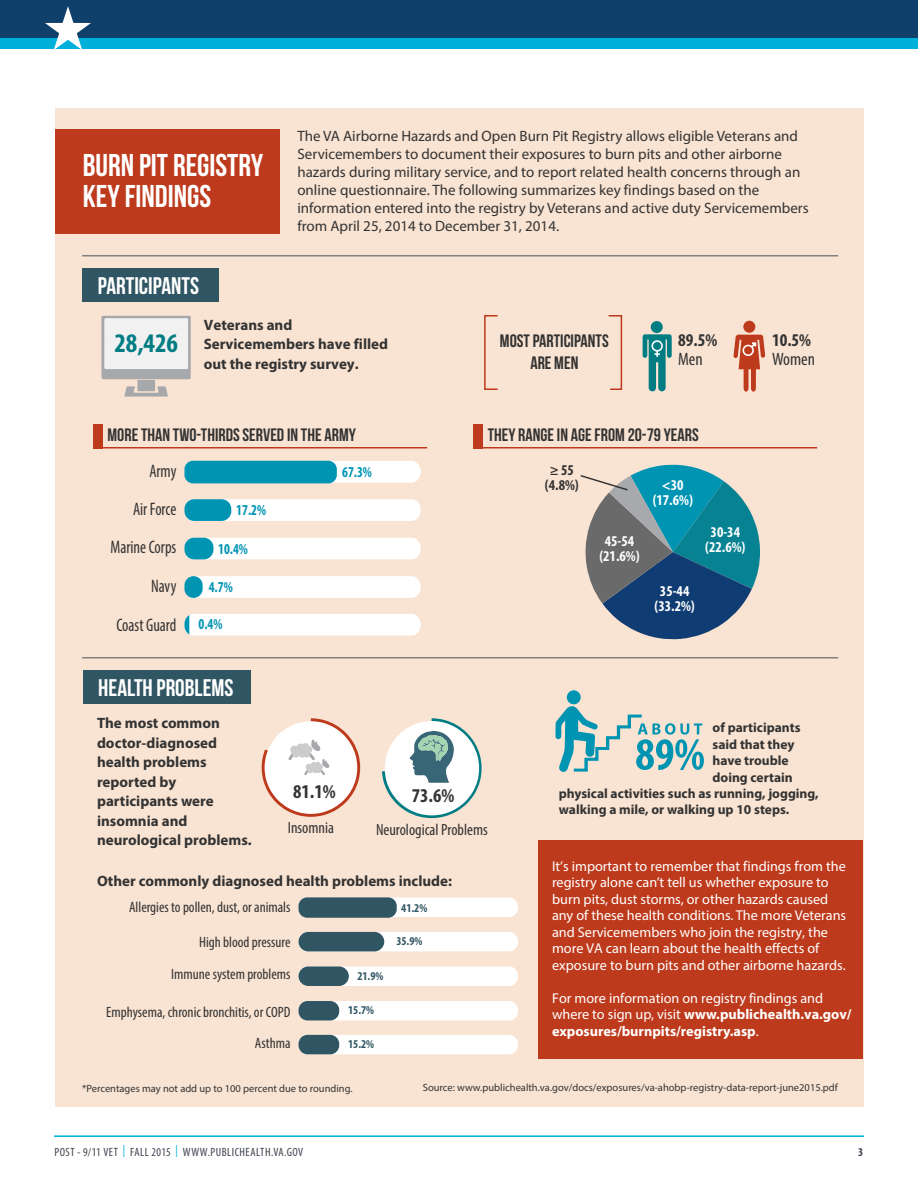
<style>
.page{position:relative;width:918px;height:1188px;background:#fff}
.page>*{position:absolute;margin:0;border:0;box-sizing:border-box;transform-origin:0 0}
.t1{font:31.5px/31.5px "Bebas Neue";color:#fff}
.t2{font:700 condensed 27px "Myriad Pro";color:#007d83}
.t3{font:24px "Bebas Neue";color:#fff}
.t4{font:700 condensed 19.65px "Myriad Pro";color:#333}
.t5{font:condensed 18.15px/38.5px "Myriad Pro";color:#333;text-align:right;scale:.91 1}
.t6{font:18px/21.6px "Bebas Neue";color:#333;text-align:center}
.t7{font:700 condensed 18px/19.5px "Myriad Pro";color:#333}
.t8{font:condensed 16.2px "Myriad Pro";color:#333}
.t9{font:700 condensed 15.15px "Myriad Pro";color:#0094b3;scale:.91 1}
.t10{font:15px/18px "Myriad Pro";color:#333}
.t11{font:700 15px/19.5px "Myriad Pro";color:#333}
.t12{font:condensed 15px/32.8px "Myriad Pro";color:#333;text-align:right}
.t13{font:700 condensed 15px/15px "Myriad Pro";color:#fff;text-align:center}
.t14{font:700 condensed 15px/15px "Myriad Pro";color:#333;text-align:center}
.t15{font:14.25px/16.5px "Myriad Pro";color:#fff}
.t16{font:700 13.5px "Myriad Pro";color:#333}
.t17{font:condensed 12px "Myriad Pro";letter-spacing:.04em;color:#3f454f}
.t18{font:700 condensed 12px "Myriad Pro";color:#305563}
.t19{font:700 condensed 12px "Myriad Pro";color:#3f454f}
.t20{font:10.5px "Myriad Pro";color:#333}
.s1{font-weight:400}
.s2{font-weight:700}
.s3{color:#00b0db}
</style>
<div class="page">
<hr style="left:54px;top:1135px;width:810px;height:2px;background:#00b0db">
<div style="left:0;top:0;width:918px;height:48px;background:#00b0db"></div>
<div style="left:0;top:0;width:918px;height:38px;background:#0f406b"></div>
<div style="left:55px;top:108px;width:808px;height:999px;background:#f9e3d2"></div>
<div style="left:82px;top:268px;width:136px;height:34px;background:#305563"></div>
<div style="left:83px;top:670px;width:168px;height:34px;background:#305563"></div>
<svg style="left:101px;top:316px;width:90px;height:81px;background:#dfdcda"></svg>
<div style="left:299px;top:898px;width:219px;height:19px;background:#fff"></div>
<div style="left:299px;top:897px;width:98px;height:21px;background:#305563;border-radius:9px"></div>
<div style="left:299px;top:932px;width:219px;height:19px;background:#fff"></div>
<div style="left:299px;top:932px;width:85px;height:19px;background:#305563;border-radius:10px"></div>
<svg style="left:299px;top:966px;width:219px;height:20px;background:#fefdfc"></svg>
<div style="left:299px;top:966px;width:50px;height:20px;background:#305563;border-radius:10px"></div>
<svg style="left:299px;top:1001px;width:219px;height:20px;background:#fefdfc"></svg>
<div style="left:299px;top:1001px;width:40px;height:20px;background:#305563;border-radius:9px"></div>
<div style="left:299px;top:1035px;width:219px;height:19px;background:#fff"></div>
<div style="left:299px;top:1035px;width:40px;height:19px;background:#305563;border-radius:9px"></div>
<svg style="left:262px;top:718px;width:98px;height:99px"></svg>
<svg style="left:382px;top:718px;width:100px;height:100px"></svg>
<div style="left:651px;top:321px;width:12px;height:12px;background:#007d83;border-radius:50%"></div>
<svg style="left:643px;top:334px;width:29px;height:57px"></svg>
<div style="left:743px;top:321px;width:12px;height:12px;background:#be3a1c;border-radius:50%"></div>
<svg style="left:733px;top:335px;width:32px;height:57px"></svg>
<div style="left:567px;top:690px;width:14px;height:14px;background:#0094b3;border-radius:50%"></div>
<svg style="left:556px;top:706px;width:148px;height:66px"></svg>
<div style="left:55px;top:129px;width:224px;height:105px;background:#be3a1c"></div>
<div style="left:539px;top:840px;width:324px;height:218px;background:#be3a1c"></div>
<svg style="left:580px;top:465px;width:180px;height:175px"></svg>
<div style="left:484px;top:315px;width:14px;height:75px;border:2px solid #be3a1c"></div>
<svg style="left:608px;top:315px;width:15px;height:75px"></svg>
<hr style="left:82px;top:255px;width:756px;height:1px;background:#808080">
<hr style="left:82px;top:657px;width:756px;height:1px;background:#808080">
<hr style="left:480px;top:447px;width:337px;height:1px;background:#be3a1c">
<div style="left:473px;top:424px;width:10px;height:24px;background:#be3a1c"></div>
<hr style="left:100px;top:447px;width:327px;height:1px;background:#be3a1c">
<div style="left:93px;top:424px;width:10px;height:24px;background:#be3a1c"></div>
<svg style="left:184px;top:461px;width:237px;height:22px;background:#fdfcfc"></svg>
<div style="left:184px;top:461px;width:153px;height:22px;background:#0094b3;border-radius:9px"></div>
<div style="left:185px;top:499px;width:236px;height:22px;background:#fff"></div>
<div style="left:184px;top:499px;width:47px;height:22px;background:#0094b3;border-radius:10px"></div>
<div style="left:184px;top:538px;width:237px;height:21px;background:#fff"></div>
<div style="left:184px;top:538px;width:30px;height:21px;background:#0094b3;border-radius:10px"></div>
<div style="left:197px;top:576px;width:224px;height:22px;background:#fff"></div>
<div style="left:184px;top:576px;width:19px;height:22px;background:#0094b3;border-radius:9px"></div>
<svg style="left:184px;top:614px;width:237px;height:22px;background:#fbfcfc"></svg>
<svg style="left:45px;top:48px;width:46px;height:1px"></svg>
<p class="t1" style="left:83px;top:149px;width:182px">BURN PIT REGISTRY<br>KEY FINDINGS</p>
<p class="t3" style="left:98px;top:273px;width:103px">PARTICIPANTS</p>
<p class="t10" style="left:297px;top:127px;width:513px">The VA Airborne Hazards and Open Burn Pit Registry allows eligible Veterans and Servicemembers to document their exposures to burn pits and other airborne hazards during military service, and to report related health concerns through an online questionnaire. The following summarizes key findings based on the information entered into the registry by Veterans and active duty Servicemembers from April 25, 2014 to December 31, 2014.</p>
<p class="t2" style="left:114px;top:326px;width:65px">28,426</p>
<p class="t11" style="left:204px;top:315px;width:186px;line-height:18.8px">Veterans and<br>Servicemembers have filled</p>
<p class="t11" style="left:204px;top:354px;width:156px">out the registry survey.</p>
<p class="t6" style="left:500px;top:330px;width:110px">MOST PARTICIPANTS<br>ARE MEN</p>
<p class="t7" style="left:678px;top:330px;width:41px">89.5%<br><span class="s1">Men</span></p>
<p class="t7" style="left:772px;top:330px;width:44px">10.5%<br><span class="s1">Women</span></p>
<p class="t6" style="left:108px;top:423px;width:250px">MORE THAN TWO-THIRDS SERVED IN THE ARMY</p>
<p class="t6" style="left:488px;top:424px;width:213px">THEY RANGE IN AGE FROM 20-79 YEARS</p>
<p class="t5" style="left:111px;top:451px;width:74px">Army<br>Air Force<br>Marine Corps<br>Navy<br>Coast Guard</p>
<p class="t9" style="left:342px;top:462px;width:34px">67.3%</p>
<p class="t14" style="left:545px;top:462px;width:35px">≥ 55 (4.8%)</p>
<p class="t13" style="left:653px;top:477px;width:42px">&lt;30 (17.6%)</p>
<p class="t9" style="left:236px;top:500px;width:34px">17.2%</p>
<p class="t9" style="left:218px;top:539px;width:34px">10.4%</p>
<p class="t9" style="left:209px;top:578px;width:28px">4.7%</p>
<p class="t9" style="left:199px;top:614px;width:28px">0.4%</p>
<p class="t13" style="left:705px;top:524px;width:42px">30-34 (22.6%)</p>
<p class="t13" style="left:599px;top:534px;width:42px">45-54 (21.6%)</p>
<p class="t13" style="left:655px;top:583px;width:42px">35-44 (33.2%)</p>
<p class="t3" style="left:98px;top:675px;width:137px">HEALTH PROBLEMS</p>
<p class="t11" style="left:97px;top:713px;width:156px">The most common doctor-diagnosed health problems reported by participants were insomnia and neurological problems.</p>
<p class="t4" style="left:293px;top:779px;width:44px">81.1%</p>
<p class="t8" style="left:288px;top:818px;width:48px">Insomnia</p>
<p class="t8" style="left:376px;top:820px;width:113px">Neurological Problems</p>
<p class="t4" style="left:412px;top:784px;width:44px">73.6%</p>
<p class="t11" style="left:97px;top:871px;width:357px">Other commonly diagnosed health problems include:</p>
<p class="t12" style="left:129px;top:891px;width:163px">Allergies to pollen, dust, or animals</p>
<p class="t12" style="left:171px;top:925px;width:121px">High blood pressure<br>Immune system problems</p>
<p class="t12" style="left:106px;top:996px;width:186px;line-height:31.3px">Emphysema, chronic bronchitis, or COPD<br>Asthma</p>
<p class="t18" style="left:357px;top:968px;width:28px">21.9%</p>
<p class="t18" style="left:348px;top:1003px;width:28px">15.7%</p>
<p class="t18" style="left:348px;top:1037px;width:28px">15.2%</p>
<p class="t18" style="left:401px;top:900px;width:28px">41.2%</p>
<p class="t18" style="left:396px;top:933px;width:28px">35.9%</p>
<p class="t16" style="left:713px;top:719px;width:90px">of participants</p>
<p class="t16" style="left:713px;top:735px;width:83px">said that they</p>
<p class="t16" style="left:713px;top:752px;width:78px">have trouble</p>
<p class="t16" style="left:713px;top:768px;width:82px">doing certain</p>
<p class="t16" style="left:559px;top:784px;width:261px">physical activities such as running, jogging,</p>
<p class="t16" style="left:559px;top:801px;width:232px">walking a mile, or walking up 10 steps.</p>
<p class="t15" style="left:552px;top:857px;width:296px">It’s important to remember that findings from the registry alone can’t tell us whether exposure to burn pits, dust storms, or other hazards caused any of these health conditions. The more Veterans and Servicemembers who join the registry, the more VA can learn about the health effects of exposure to burn pits and other airborne hazards.</p>
<p class="t15" style="left:552px;top:989px;width:301px">For more information on registry findings and where to sign up, visit <span class="s2">www.publichealth.va.gov/ exposures/burnpits/registry.asp</span>.</p>
<p class="t20" style="left:82px;top:1082px;width:272px">*Percentages may not add up to 100 percent due to rounding.</p>
<p class="t20" style="left:423px;top:1081px;width:417px">Source: www.publichealth.va.gov/docs/exposures/va-ahobp-registry-data-report-june2015.pdf</p>
<p class="t17" style="left:54px;top:1145px;width:250px">POST - 9/11 VET <span class="s3">|</span> FALL 2015 <span class="s3">|</span> WWW.PUBLICHEALTH.VA.GOV</p>
<p class="t19" style="left:858px;top:1144px;width:7px">3</p>
</div>
